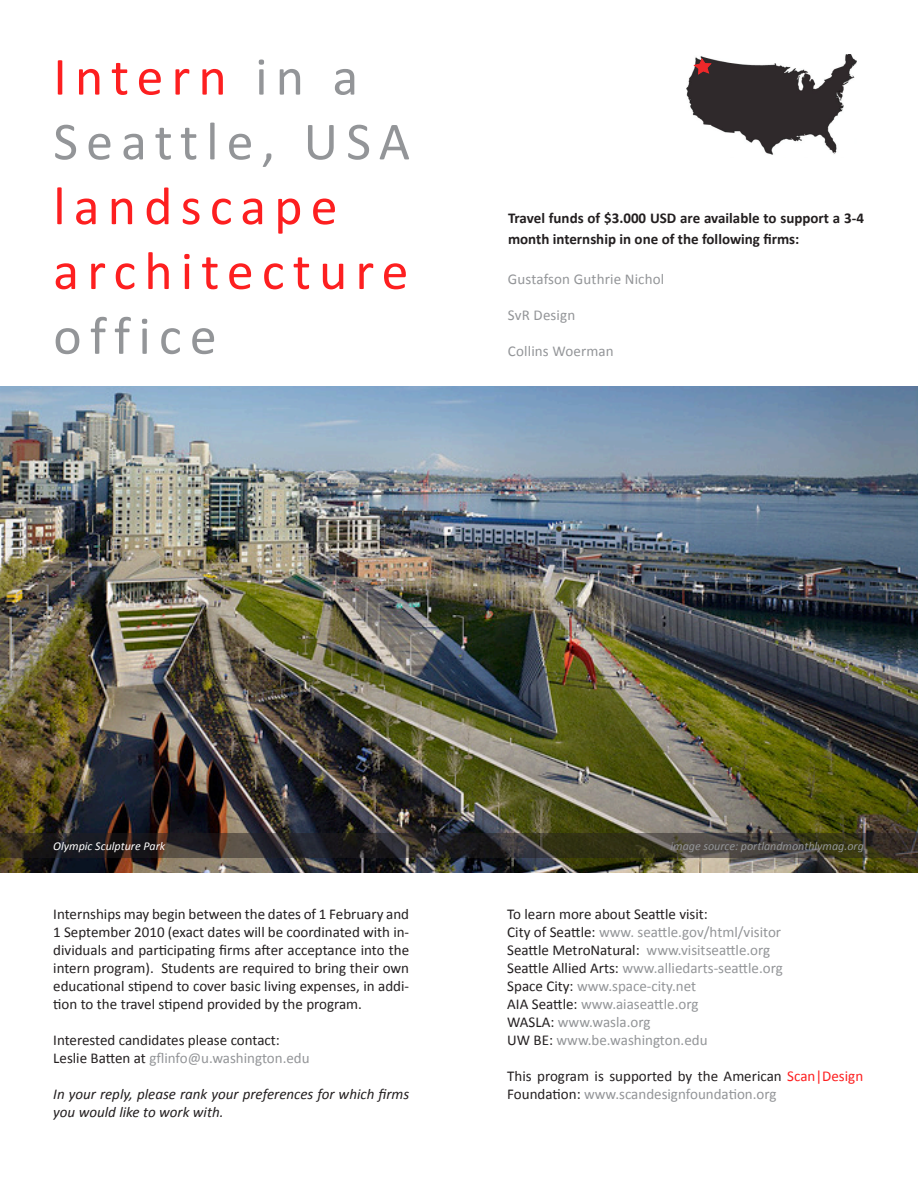
<style>
.page{position:relative;width:918px;height:1188px;background:#fff}
.page>*{position:absolute;margin:0;border:0;box-sizing:border-box;transform-origin:0 0}
.t1{font:54px "Calibri";letter-spacing:.15em;color:#fd1f20}
.t2{font:54px "Calibri";letter-spacing:.15em;color:#939598}
.t3{font:15px/18px "Calibri";color:#231f20;text-align:justify}
.t4{font:15px "Calibri";color:#939598}
.t5{font:700 15px/21.6px "Calibri";color:#231f20}
.t6{font:italic 15px/18px "Calibri";color:#231f20}
.t7{font:italic 12px "Calibri";color:#939598}
.t8{font:italic 12px "Calibri";color:#fff}
.s1{color:#939598}
.s2{color:#231f20}
.s3{color:#fd1f20}
</style>
<div class="page">
<img style="left:0;top:387px;width:918px;height:485px">
<svg style="left:0;top:833px;width:917px;height:25px;background:#343029"></svg>
<img style="left:686px;top:54px;width:171px;height:101px">
<svg style="left:694px;top:59px;width:17px;height:15px"></svg>
<p class="t1" style="left:53px;top:43px;width:307px">Intern <span class="s1">in a</span></p>
<p class="t2" style="left:53px;top:108px;width:358px">Seattle, USA</p>
<p class="t1" style="left:53px;top:173px;width:286px">landscape</p>
<p class="t1" style="left:53px;top:237px;width:357px">architecture</p>
<p class="t2" style="left:53px;top:302px;width:165px">office</p>
<p class="t5" style="left:508px;top:206px;width:357px">Travel funds of $3.000 USD are available to support a 3-4 month internship in one of the following firms:</p>
<p class="t4" style="left:508px;top:270px;width:158px">Gustafson Guthrie Nichol</p>
<p class="t4" style="left:508px;top:306px;width:69px">SvR Design</p>
<p class="t4" style="left:508px;top:342px;width:107px">Collins Woerman</p>
<p class="t8" style="left:53px;top:838px;width:114px">Olympic Sculpture Park</p>
<p class="t7" style="left:670px;top:838px;width:195px">image source: portlandmonthlymag.org</p>
<p class="t3" style="left:53px;top:905px;width:357px">Internships may begin between the dates of 1 February and 1 September 2010 (exact dates will be coordinated with in&shy;dividuals and participating firms after acceptance into the intern program). Students are required to bring their own educational stipend to cover basic living expenses, in addi&shy;tion to the travel stipend provided by the program.</p>
<p class="t3" style="left:53px;top:1031px;width:228px">Interested candidates please contact:</p>
<p class="t4" style="left:53px;top:1049px;width:258px"><span class="s2">Leslie Batten at</span> gflinfo@u.washington.edu</p>
<p class="t6" style="left:53px;top:1085px;width:357px">In your reply, please rank your preferences for which firms you would like to work with.</p>
<p class="t3" style="left:507px;top:905px;width:202px">To learn more about Seattle visit:</p>
<p class="t4" style="left:507px;top:923px;width:275px"><span class="s2">City of Seattle:</span> www. seattle.gov/html/visitor</p>
<p class="t3" style="left:507px;top:941px;width:265px">Seattle MetroNatural: <span class="s1">www.visitseattle.org</span></p>
<p class="t4" style="left:507px;top:959px;width:277px"><span class="s2">Seattle Allied Arts:</span> www.alliedarts-seattle.org</p>
<p class="t4" style="left:507px;top:977px;width:190px"><span class="s2">Space City:</span> www.space-city.net</p>
<p class="t4" style="left:507px;top:995px;width:193px"><span class="s2">AIA Seattle:</span> www.aiaseattle.org</p>
<p class="t4" style="left:507px;top:1013px;width:145px"><span class="s2">WASLA:</span> www.wasla.org</p>
<p class="t4" style="left:507px;top:1031px;width:202px"><span class="s2">UW BE:</span> www.be.washington.edu</p>
<p class="t3" style="left:507px;top:1067px;width:357px">This program is supported by the American <span class="s3">Scan|Design<br></span>Foundation: <span class="s1">www.scandesignfoundation.org</span></p>
</div>
